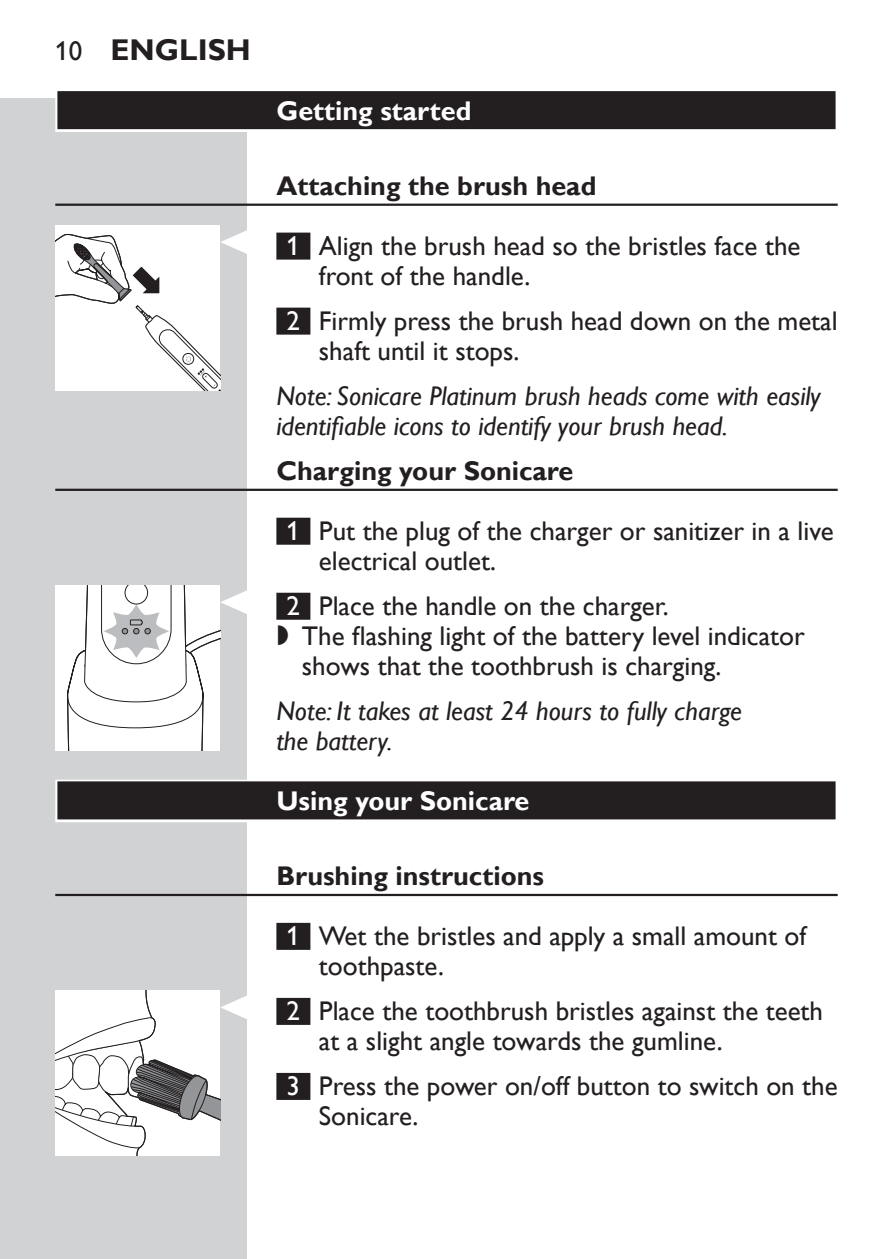
<style>
.page{position:relative;width:893px;height:1259px;background:#fff}
.page>*{position:absolute;margin:0;border:0;box-sizing:border-box;transform-origin:0 0}
.t1{font:700 30px "Gill Sans Alt One WGL";color:#231f20}
.t2{font:27px/30px "Gill Sans Alt One WGL";color:#231f20}
.t3{font:italic 27px/30px "Gill Sans Alt One WGL";color:#231f20}
.t4{font:700 27px "Gill Sans Alt One WGL";color:#231f20}
.t5{font:700 27px "Gill Sans Alt One WGL";color:#fff}
.s1{font-weight:400;font-size:27px}
.s2{color:#fff}
.s3{font-family:"Philips Ll Font Plain"}
</style>
<div class="page">
<hr style="left:892px;top:98px;width:1px;height:1161px;background:#d1d2d4">
<div style="left:0;top:98px;width:247px;height:1161px;background:#d1d2d4"></div>
<div style="left:55px;top:89px;width:783px;height:43px;background:linear-gradient(to right,#dcdbdc,#dcdbdc)"></div>
<div style="left:57px;top:91px;width:779px;height:38px;background:#231f20"></div>
<hr style="left:55px;top:204px;width:783px;height:2px;background:#231f20">
<div style="left:276px;top:233px;width:34px;height:27px;background:#231f20"></div>
<div style="left:276px;top:308px;width:34px;height:27px;background:#231f20"></div>
<hr style="left:55px;top:489px;width:783px;height:2px;background:#231f20">
<div style="left:276px;top:518px;width:34px;height:27px;background:#231f20"></div>
<div style="left:276px;top:593px;width:34px;height:27px;background:#231f20"></div>
<div style="left:55px;top:779px;width:783px;height:43px;background:linear-gradient(to right,#a09f9f,#a09f9f)"></div>
<div style="left:57px;top:781px;width:779px;height:38px;background:#231f20"></div>
<hr style="left:55px;top:894px;width:783px;height:2px;background:#231f20">
<div style="left:276px;top:923px;width:34px;height:27px;background:#231f20"></div>
<div style="left:276px;top:998px;width:34px;height:27px;background:#231f20"></div>
<div style="left:276px;top:1073px;width:34px;height:27px;background:#231f20"></div>
<svg style="left:55px;top:225px;width:192px;height:165px;background:#ececec"></svg>
<div style="left:55px;top:585px;width:165px;height:165px;background:#fff"></div>
<svg style="left:67px;top:585px;width:180px;height:165px"></svg>
<svg style="left:55px;top:990px;width:192px;height:165px;background:#e0e0e1"></svg>
<p class="t1" style="left:55px;top:29px;width:197px"><span class="s1">10</span> ENGLISH</p>
<p class="t5" style="left:276px;top:92px;width:197px">Getting started</p>
<p class="t4" style="left:276px;top:167px;width:321px">Attaching the brush head</p>
<p class="t2" style="left:319px;top:231px;width:483px;text-indent:-32px"><span class="s2">1</span> Align the brush head so the bristles face the front of the handle.</p>
<p class="t2" style="left:319px;top:306px;width:520px;text-indent:-32px"><span class="s2">2</span> Firmly press the brush head down on the metal shaft until it stops.</p>
<p class="t3" style="left:276px;top:381px;width:546px">Note: Sonicare Platinum brush heads come with easily identifiable icons to identify your brush head.</p>
<p class="t4" style="left:276px;top:452px;width:299px">Charging your Sonicare</p>
<p class="t2" style="left:319px;top:516px;width:516px;text-indent:-32px"><span class="s2">1</span> Put the plug of the charger or sanitizer in a live electrical outlet.</p>
<p class="t2" style="left:287px;top:591px;width:384px"><span class="s2">2</span> Place the handle on the charger.</p>
<p class="t2" style="left:276px;top:621px;width:530px"><span class="s3">,</span> The flashing light of the battery level indicator</p>
<p class="t2" style="left:302px;top:651px;width:421px">shows that the toothbrush is charging.</p>
<p class="t3" style="left:276px;top:696px;width:467px">Note: It takes at least 24 hours to fully charge the battery.</p>
<p class="t5" style="left:276px;top:782px;width:255px">Using your Sonicare</p>
<p class="t4" style="left:276px;top:857px;width:269px">Brushing instructions</p>
<p class="t2" style="left:319px;top:921px;width:489px;text-indent:-32px"><span class="s2">1</span> Wet the bristles and apply a small amount of toothpaste.</p>
<p class="t2" style="left:319px;top:996px;width:506px;text-indent:-32px"><span class="s2">2</span> Place the toothbrush bristles against the teeth at a slight angle towards the gumline.</p>
<p class="t2" style="left:319px;top:1071px;width:520px;text-indent:-32px"><span class="s2">3</span> Press the power on/off button to switch on the<br>Sonicare.</p>
</div>
